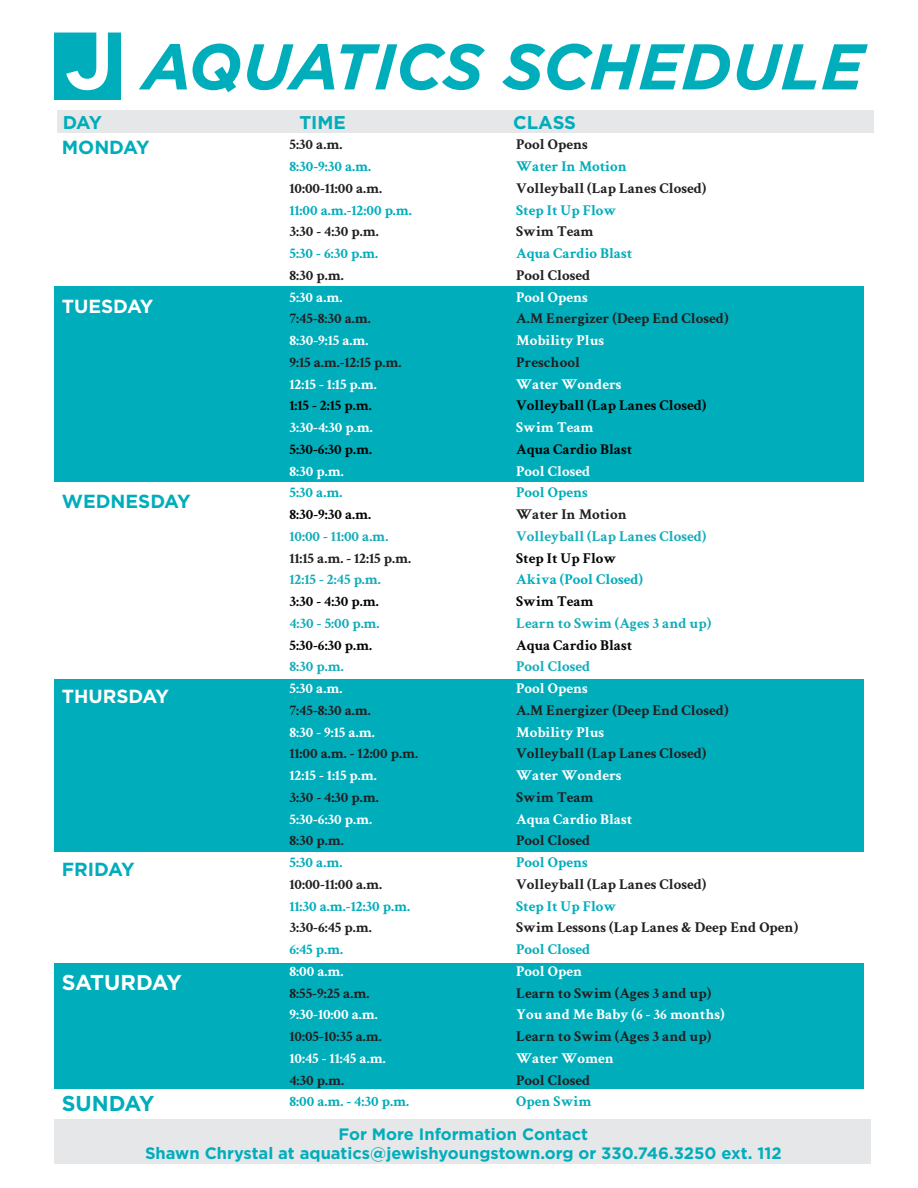
<style>
.page{position:relative;width:918px;height:1188px;background:#fff}
.page>*{position:absolute;margin:0;border:0;box-sizing:border-box;transform-origin:0 0}
.t1{font:italic 700 64.5px "Gotham";color:#00adbb}
.t2{font:700 21.6px "Gotham";letter-spacing:-.015em;color:#fff}
.t3{font:700 21.6px "Gotham";color:#00adbb}
.t4{font:700 18.9px "Gotham";color:#00adbb}
.t5{font:700 18.9px "Gotham";color:#fff}
.t6{font:700 18.45px "Gotham";color:#00adbb}
.t7{font:700 16.5px "Gotham";color:#00adbb}
.t8{font:700 15px/21.8px "Crimson Text";color:#231f20}
.t9{font:700 15px "Crimson Text";color:#fff}
.t10{font:700 15px/21.8px "Crimson Text";color:#00adbb}
.t11{font:700 15px "Crimson Text";color:#040503}
.t12{font:700 15px "Crimson Text";color:#15acba}
.t13{font:700 15px "Crimson Text";color:#070605}
.t14{font:700 15px "Crimson Text";color:#040505}
.s1{color:#231f20}
.s2{color:#15acba}
.s3{color:#00adbb}
</style>
<div class="page">
<div style="left:57px;top:111px;width:816px;height:22px;background:#e6e7e9"></div>
<svg style="left:54px;top:33px;width:67px;height:66px"></svg>
<div style="left:54px;top:1119px;width:816px;height:44px;background:#e6e7e9"></div>
<div style="left:54px;top:286px;width:810px;height:196px;background:#00adbb"></div>
<div style="left:54px;top:679px;width:810px;height:173px;background:#00adbb"></div>
<div style="left:54px;top:963px;width:810px;height:126px;background:#00adbb"></div>
<p class="t1" style="left:142px;top:24px;width:723px">AQUATICS SCHEDULE</p>
<p class="t6" style="left:63px;top:110px;width:41px">DAY</p>
<p class="t6" style="left:299px;top:110px;width:48px">TIME</p>
<p class="t6" style="left:513px;top:110px;width:64px">CLASS</p>
<p class="t4" style="left:62px;top:135px;width:89px">MONDAY</p>
<p class="t5" style="left:62px;top:293px;width:93px">TUESDAY</p>
<p class="t4" style="left:62px;top:489px;width:130px">WEDNESDAY</p>
<p class="t5" style="left:62px;top:684px;width:109px">THURSDAY</p>
<p class="t4" style="left:62px;top:857px;width:74px">FRIDAY</p>
<p class="t2" style="left:62px;top:968px;width:122px">SATURDAY</p>
<p class="t3" style="left:62px;top:1089px;width:94px">SUNDAY</p>
<p class="t8" style="left:289px;top:133px;width:54px">5:30 a.m.</p>
<p class="t10" style="left:289px;top:155px;width:83px">8:30-9:30 a.m.</p>
<p class="t10" style="left:289px;top:177px;width:124px"><span class="s1">10:00-11:00 a.m.<br></span>11:00 a.m.-12:00 p.m.</p>
<p class="t8" style="left:289px;top:220px;width:91px">3:30 - 4:30 p.m.</p>
<p class="t10" style="left:289px;top:242px;width:90px">5:30 - 6:30 p.m.</p>
<p class="t8" style="left:289px;top:264px;width:56px">8:30 p.m.</p>
<p class="t9" style="left:289px;top:288px;width:54px">5:30 a.m.</p>
<p class="t8" style="left:289px;top:307px;width:83px">7:45-8:30 a.m.</p>
<p class="t9" style="left:289px;top:331px;width:81px">8:30-9:15 a.m.</p>
<p class="t8" style="left:289px;top:351px;width:114px">9:15 a.m.-12:15 p.m.</p>
<p class="t9" style="left:289px;top:375px;width:89px">12:15 - 1:15 p.m.</p>
<p class="t11" style="left:289px;top:396px;width:84px">1:15 - 2:15 p.m.</p>
<p class="t9" style="left:289px;top:418px;width:85px">3:30-4:30 p.m.</p>
<p class="t11" style="left:289px;top:440px;width:84px">5:30-6:30 p.m.</p>
<p class="t9" style="left:289px;top:462px;width:56px">8:30 p.m.</p>
<p class="t10" style="left:289px;top:481px;width:54px">5:30 a.m.</p>
<p class="t11" style="left:289px;top:505px;width:83px">8:30-9:30 a.m.</p>
<p class="t12" style="left:289px;top:527px;width:100px">10:00 - 11:00 a.m.</p>
<p class="t8" style="left:289px;top:547px;width:123px">11:15 a.m. - 12:15 p.m.<br><span class="s2">12:15 - 2:45 p.m.</span></p>
<p class="t11" style="left:289px;top:592px;width:91px">3:30 - 4:30 p.m.</p>
<p class="t12" style="left:289px;top:614px;width:92px">4:30 - 5:00 p.m.</p>
<p class="t11" style="left:289px;top:636px;width:84px">5:30-6:30 p.m.</p>
<p class="t12" style="left:289px;top:657px;width:56px">8:30 p.m.</p>
<p class="t9" style="left:289px;top:679px;width:54px">5:30 a.m.</p>
<p class="t8" style="left:289px;top:699px;width:83px">7:45-8:30 a.m.</p>
<p class="t9" style="left:289px;top:723px;width:87px">8:30 - 9:15 a.m.</p>
<p class="t8" style="left:289px;top:742px;width:130px">11:00 a.m. - 12:00 p.m.</p>
<p class="t9" style="left:289px;top:766px;width:89px">12:15 - 1:15 p.m.</p>
<p class="t8" style="left:289px;top:786px;width:91px">3:30 - 4:30 p.m.</p>
<p class="t9" style="left:289px;top:810px;width:84px">5:30-6:30 p.m.</p>
<p class="t8" style="left:289px;top:829px;width:56px">8:30 p.m.</p>
<p class="t10" style="left:289px;top:851px;width:54px">5:30 a.m.</p>
<p class="t8" style="left:289px;top:873px;width:94px">10:00-11:00 a.m.</p>
<p class="t10" style="left:289px;top:895px;width:122px">11:30 a.m.-12:30 p.m.<br><span class="s1">3:30-6:45 p.m.</span></p>
<p class="t10" style="left:289px;top:938px;width:55px">6:45 p.m.</p>
<p class="t9" style="left:289px;top:962px;width:55px">8:00 a.m.</p>
<p class="t8" style="left:289px;top:982px;width:81px">8:55-9:25 a.m.</p>
<p class="t9" style="left:289px;top:1005px;width:90px">9:30-10:00 a.m.</p>
<p class="t8" style="left:289px;top:1025px;width:94px">10:05-10:35 a.m.</p>
<p class="t9" style="left:289px;top:1049px;width:98px">10:45 - 11:45 a.m.</p>
<p class="t8" style="left:289px;top:1069px;width:56px">4:30 p.m.</p>
<p class="t10" style="left:289px;top:1090px;width:121px">8:00 a.m. - 4:30 p.m.</p>
<p class="t8" style="left:516px;top:133px;width:73px">Pool Opens</p>
<p class="t10" style="left:516px;top:155px;width:112px">Water In Motion</p>
<p class="t8" style="left:516px;top:177px;width:192px">Volleyball (Lap Lanes Closed)</p>
<p class="t10" style="left:516px;top:199px;width:102px">Step It Up Flow</p>
<p class="t8" style="left:516px;top:220px;width:79px">Swim Team</p>
<p class="t10" style="left:516px;top:242px;width:117px">Aqua Cardio Blast<br><span class="s1">Pool Closed</span></p>
<p class="t9" style="left:516px;top:288px;width:73px">Pool Opens</p>
<p class="t8" style="left:516px;top:307px;width:214px">A.M Energizer (Deep End Closed)</p>
<p class="t9" style="left:516px;top:331px;width:89px">Mobility Plus</p>
<p class="t8" style="left:516px;top:351px;width:65px">Preschool</p>
<p class="t9" style="left:516px;top:375px;width:107px">Water Wonders</p>
<p class="t11" style="left:516px;top:396px;width:192px">Volleyball (Lap Lanes Closed)</p>
<p class="t9" style="left:516px;top:418px;width:79px">Swim Team</p>
<p class="t11" style="left:516px;top:440px;width:117px">Aqua Cardio Blast</p>
<p class="t9" style="left:516px;top:462px;width:76px">Pool Closed</p>
<p class="t10" style="left:516px;top:481px;width:73px">Pool Opens</p>
<p class="t8" style="left:516px;top:503px;width:112px">Water In Motion</p>
<p class="t12" style="left:516px;top:527px;width:192px">Volleyball (Lap Lanes Closed)</p>
<p class="t14" style="left:516px;top:549px;width:102px">Step It Up Flow</p>
<p class="t10" style="left:516px;top:568px;width:128px">Akiva (Pool Closed)</p>
<p class="t11" style="left:516px;top:592px;width:79px">Swim Team</p>
<p class="t12" style="left:516px;top:614px;width:197px">Learn to Swim (Ages 3 and up)</p>
<p class="t13" style="left:516px;top:636px;width:117px">Aqua Cardio Blast</p>
<p class="t12" style="left:516px;top:657px;width:76px">Pool Closed</p>
<p class="t9" style="left:516px;top:679px;width:73px">Pool Opens</p>
<p class="t8" style="left:516px;top:699px;width:214px">A.M Energizer (Deep End Closed)</p>
<p class="t9" style="left:516px;top:723px;width:89px">Mobility Plus</p>
<p class="t8" style="left:516px;top:742px;width:192px">Volleyball (Lap Lanes Closed)</p>
<p class="t9" style="left:516px;top:766px;width:107px">Water Wonders</p>
<p class="t8" style="left:516px;top:786px;width:79px">Swim Team</p>
<p class="t9" style="left:516px;top:810px;width:117px">Aqua Cardio Blast</p>
<p class="t8" style="left:516px;top:829px;width:76px">Pool Closed</p>
<p class="t10" style="left:516px;top:851px;width:73px">Pool Opens</p>
<p class="t8" style="left:516px;top:873px;width:192px">Volleyball (Lap Lanes Closed)</p>
<p class="t10" style="left:516px;top:895px;width:102px">Step It Up Flow</p>
<p class="t8" style="left:516px;top:916px;width:284px">Swim Lessons (Lap Lanes &amp; Deep End Open)<br><span class="s3">Pool Closed</span></p>
<p class="t9" style="left:516px;top:962px;width:68px">Pool Open</p>
<p class="t8" style="left:516px;top:982px;width:197px">Learn to Swim (Ages 3 and up)</p>
<p class="t9" style="left:516px;top:1005px;width:210px">You and Me Baby (6 - 36 months)</p>
<p class="t8" style="left:516px;top:1025px;width:197px">Learn to Swim (Ages 3 and up)</p>
<p class="t9" style="left:516px;top:1049px;width:99px">Water Women</p>
<p class="t8" style="left:516px;top:1069px;width:76px">Pool Closed</p>
<p class="t10" style="left:516px;top:1090px;width:77px">Open Swim</p>
<p class="t7" style="left:338px;top:1123px;width:251px">For More Information Contact</p>
<p class="t7" style="left:145px;top:1143px;width:638px">Shawn Chrystal at aquatics@jewishyoungstown.org or 330.746.3250 ext. 112</p>
</div>
